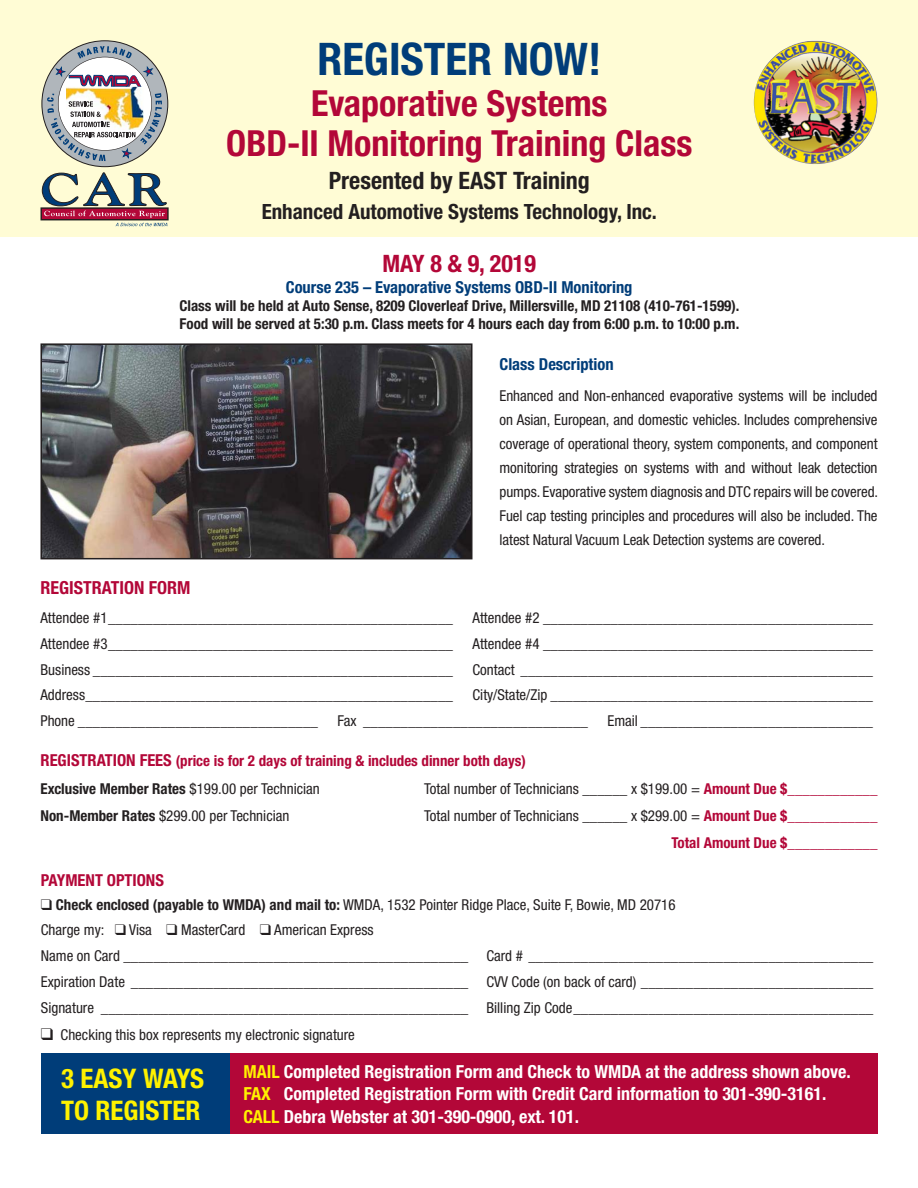
<style>
.page{position:relative;width:918px;height:1188px;background:#fff}
.page>*{position:absolute;margin:0;border:0;box-sizing:border-box;transform-origin:0 0}
.t1{font:700 condensed 45px "Helvetica Neue";color:#003d79}
.t2{font:700 condensed 36px/40.5px "Helvetica Neue";color:#b30738;text-align:center}
.t3{font:700 condensed 27px/32.4px "Helvetica Neue";color:#fff200}
.t4{font:700 condensed 24px "Helvetica Neue";color:#231f20}
.t5{font:700 condensed 24px "Helvetica Neue";color:#b30738}
.t6{font:700 condensed 21px "Helvetica Neue";color:#231f20}
.t7{font:700 condensed 18px/22.5px "Helvetica Neue";color:#fff}
.t8{font:700 condensed 18px "Helvetica Neue";color:#b30738}
.t9{font:700 condensed 16.5px "Helvetica Neue";color:#003d79}
.t10{font:700 condensed 16.5px "Helvetica Neue";color:#b30738}
.t11{font:condensed 15px/24px "Helvetica Neue";color:#231f20;text-align:justify}
.t12{font:700 condensed 15px/28.5px "Helvetica Neue";color:#b30738}
.t13{font:700 condensed 15px/18px "Helvetica Neue";color:#231f20}
.s1{font-size:16.5px}
.s2{color:#231f20}
.s3{font-weight:400;color:#231f20}
.s4{font-weight:700;color:#b30738}
.s5{font-weight:700}
.s6{color:#fff200}
</style>
<div class="page">
<div style="left:0;top:0;width:918px;height:236px;background:#fffcd5"></div>
<svg style="left:42px;top:41px;width:126px;height:126px"></svg>
<svg style="left:47px;top:46px;width:115px;height:115px;background:#c0beb5"></svg>
<div style="left:40px;top:207px;width:129px;height:13px;border:1px solid #231f20"></div>
<svg style="left:41px;top:172px;width:126px;height:54px"></svg>
<img style="left:43px;top:346px;width:426px;height:210px">
<div style="left:40px;top:343px;width:432px;height:216px;border:2px solid #231f20"></div>
<div style="left:230px;top:1053px;width:648px;height:81px;background:#b30738"></div>
<div style="left:41px;top:1053px;width:189px;height:81px;background:#003d79"></div>
<img style="left:754px;top:40px;width:124px;height:124px;border-radius:50%">
<h1 class="t1" style="left:317px;top:43px;width:286px">REGISTER NOW!</h1>
<h2 class="t2" style="left:226px;top:86px;width:468px">Evaporative Systems<br>OBD-II Monitoring Training Class</h2>
<h3 class="t4" style="left:329px;top:172px;width:263px">Presented by EAST Training</h3>
<h3 class="t6" style="left:262px;top:204px;width:397px">Enhanced Automotive Systems Technology, Inc.</h3>
<h3 class="t5" style="left:382px;top:255px;width:155px">MAY 8 &amp; 9, 2019</h3>
<p class="t9" style="left:286px;top:281px;width:348px">Course 235 – Evaporative Systems OBD-II Monitoring</p>
<p class="t13" style="left:179px;top:298px;width:562px">Class will be held at Auto Sense, 8209 Cloverleaf Drive, Millersville, MD 21108 (410-761-1599).<br>Food will be served at 5:30 p.m. Class meets for 4 hours each day from 6:00 p.m. to 10:00 p.m.</p>
<p class="t9" style="left:500px;top:358px;width:116px">Class Description</p>
<p class="t11" style="left:500px;top:385px;width:380px">Enhanced and Non-enhanced evaporative systems will be included on Asian, European, and domestic vehicles. Includes comprehensive coverage of operational theory, system components, and component monitoring strategies on systems with and without leak detection pumps. Evaporative system diagnosis and DTC repairs will be covered.<br>Fuel cap testing principles and procedures will also be included. The latest Natural Vacuum Leak Detection systems are covered.</p>
<p class="t8" style="left:40px;top:582px;width:151px">REGISTRATION FORM</p>
<p class="t11" style="left:40px;top:607px;width:414px">Attendee #1 ______________________________________________</p>
<p class="t11" style="left:473px;top:607px;width:402px">Attendee #2 ____________________________________________</p>
<p class="t11" style="left:40px;top:633px;width:414px">Attendee #3 ______________________________________________</p>
<p class="t11" style="left:473px;top:633px;width:402px">Attendee #4 ____________________________________________</p>
<p class="t11" style="left:40px;top:659px;width:414px">Business ________________________________________________</p>
<p class="t11" style="left:472px;top:659px;width:402px">Contact _______________________________________________</p>
<p class="t11" style="left:40px;top:684px;width:414px">Address _________________________________________________</p>
<p class="t11" style="left:472px;top:684px;width:402px">City/State/Zip ___________________________________________</p>
<p class="t11" style="left:40px;top:710px;width:279px">Phone ________________________________</p>
<p class="t11" style="left:338px;top:710px;width:252px">Fax ______________________________</p>
<p class="t11" style="left:608px;top:710px;width:267px">Email _______________________________</p>
<p class="t12" style="left:40px;top:747px;width:487px"><span class="s1">REGISTRATION FEES</span> (price is for 2 days of training &amp; includes dinner both days)<br><span class="s2">Exclusive Member Rates</span> <span class="s3">$199.00 per Technician</span></p>
<p class="t11" style="left:424px;top:778px;width:455px">Total number of Technicians ______ x $199.00 = <span class="s4">Amount Due $____________</span></p>
<p class="t11" style="left:40px;top:805px;width:250px"><span class="s5">Non-Member Rates</span> $299.00 per Technician</p>
<p class="t12" style="left:424px;top:804px;width:455px;line-height:26.8px;text-align:right"><span class="s3">Total number of Technicians ______ x $299.00 =</span> Amount Due $____________<br>Total Amount Due $____________</p>
<p class="t10" style="left:41px;top:874px;width:125px">PAYMENT OPTIONS</p>
<p class="t11" style="left:41px;top:894px;width:834px;line-height:25.5px;text-align:left">❑ <span class="s5">Check enclosed (payable to WMDA) and mail to:</span> WMDA, 1532 Pointer Ridge Place, Suite F, Bowie, MD 20716<br>Charge my: ❑ Visa ❑ MasterCard ❑ American Express<br>Name on Card ______________________________________________ Card # ______________________________________________ Expiration Date _____________________________________________ CVV Code (on back of card) _______________________________ Signature _________________________________________________ Billing Zip Code ________________________________________</p>
<p class="t11" style="left:41px;top:1023px;width:316px">❑ Checking this box represents my electronic signature</p>
<p class="t7" style="left:243px;top:1062px;width:609px"><span class="s6">MAIL</span> Completed Registration Form and Check to WMDA at the address shown above.<br><span class="s6">FAX</span> Completed Registration Form with Credit Card information to 301-390-3161.<br><span class="s6">CALL</span> Debra Webster at 301-390-0900, ext. 101.</p>
<h3 class="t3" style="left:61px;top:1064px;width:145px">3 EASY WAYS<br>TO REGISTER</h3>
</div>
